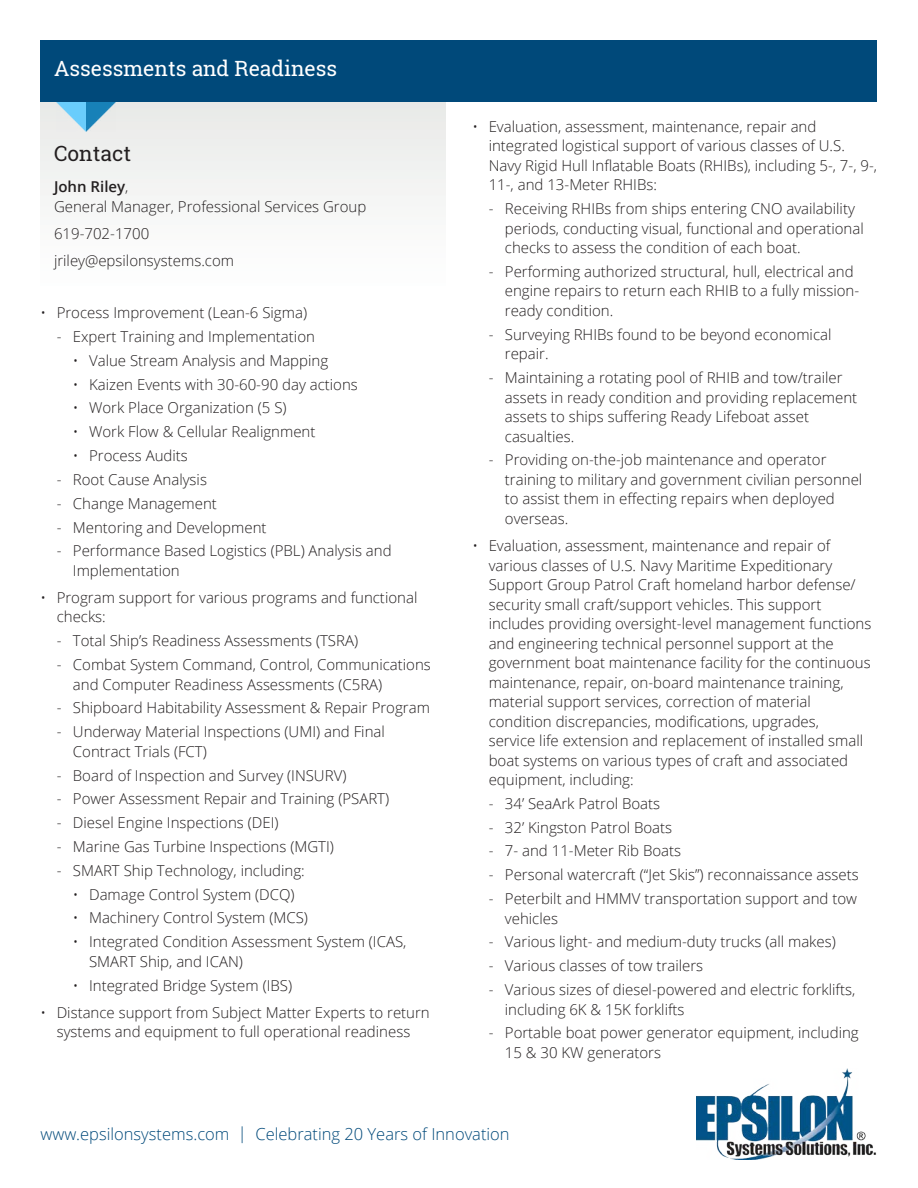
<style>
.page{position:relative;width:918px;height:1188px;background:#fff}
.page>*{position:absolute;margin:0;border:0;box-sizing:border-box;transform-origin:0 0}
.t1{font:21px "Roboto Slab";color:#fff}
.t2{font:21px "Roboto Slab";color:#231f20}
.t3{font:300 16.5px "Open Sans";color:#00497a}
.t4{font:300 15px/19.5px "Open Sans";color:#231f20}
.s1{font-weight:600}
</style>
<div class="page">
<div style="left:40px;top:40px;width:838px;height:62px;background:#00497a"></div>
<div style="left:40px;top:102px;width:406px;height:196px;background:#f5f6f5"></div>
<img style="left:57px;top:102px;width:59px;height:29px">
<img style="left:696px;top:1068px;width:180px;height:92px">
<h1 class="t1" style="left:54px;top:54px;width:285px">Assessments and Readiness</h1>
<h1 class="t2" style="left:54px;top:139px;width:79px">Contact</h1>
<p class="t4" style="left:54px;top:177px;width:314px"><span class="s1">John Riley</span>,<br>General Manager, Professional Services Group</p>
<p class="t4" style="left:54px;top:220px;width:182px;line-height:27px">619-702-1700 jriley@epsilonsystems.com</p>
<p class="t4" style="left:40px;top:303px;width:268px">• Process Improvement (Lean-6 Sigma)</p>
<p class="t4" style="left:57px;top:326px;width:260px">- Expert Training and Implementation</p>
<p class="t4" style="left:73px;top:350px;width:257px">• Value Stream Analysis and Mapping</p>
<p class="t4" style="left:73px;top:374px;width:287px">• Kaizen Events with 30-60-90 day actions</p>
<p class="t4" style="left:73px;top:398px;width:215px">• Work Place Organization (5 S)</p>
<p class="t4" style="left:73px;top:422px;width:244px">• Work Flow &amp; Cellular Realignment</p>
<p class="t4" style="left:73px;top:446px;width:117px">• Process Audits</p>
<p class="t4" style="left:57px;top:469px;width:152px">- Root Cause Analysis</p>
<p class="t4" style="left:57px;top:493px;width:162px">- Change Management</p>
<p class="t4" style="left:57px;top:517px;width:211px">- Mentoring and Development</p>
<p class="t4" style="left:73px;top:541px;width:320px;text-indent:-16px">- Performance Based Logistics (PBL) Analysis and<br>Implementation</p>
<p class="t4" style="left:57px;top:587px;width:362px;text-indent:-16px">• Program support for various programs and functional checks:</p>
<p class="t4" style="left:57px;top:631px;width:303px">- Total Ship’s Readiness Assessments (TSRA)</p>
<p class="t4" style="left:73px;top:655px;width:359px;text-indent:-16px">- Combat System Command, Control, Communications and Computer Readiness Assessments (C5RA)</p>
<p class="t4" style="left:57px;top:698px;width:375px">- Shipboard Habitability Assessment &amp; Repair Program</p>
<p class="t4" style="left:73px;top:722px;width:313px;text-indent:-16px">- Underway Material Inspections (UMI) and Final<br>Contract Trials (FCT)</p>
<p class="t4" style="left:57px;top:765px;width:291px">- Board of Inspection and Survey (INSURV)</p>
<p class="t4" style="left:57px;top:789px;width:334px">- Power Assessment Repair and Training (PSART)</p>
<p class="t4" style="left:57px;top:813px;width:223px">- Diesel Engine Inspections (DEI)</p>
<p class="t4" style="left:57px;top:836px;width:279px">- Marine Gas Turbine Inspections (MGTI)</p>
<p class="t4" style="left:57px;top:860px;width:250px">- SMART Ship Technology, including:</p>
<p class="t4" style="left:73px;top:884px;width:223px">• Damage Control System (DCQ)</p>
<p class="t4" style="left:73px;top:908px;width:237px">• Machinery Control System (MCS)</p>
<p class="t4" style="left:89px;top:932px;width:319px;text-indent:-16px">• Integrated Condition Assessment System (ICAS,<br>SMART Ship, and ICAN)</p>
<p class="t4" style="left:73px;top:975px;width:221px">• Integrated Bridge System (IBS)</p>
<p class="t4" style="left:41px;top:1002px;width:391px;text-align:center">• Distance support from Subject Matter Experts to return systems and equipment to full operational readiness</p>
<p class="t4" style="left:489px;top:116px;width:390px;text-indent:-16px">• Evaluation, assessment, maintenance, repair and integrated logistical support of various classes of U.S.<br>Navy Rigid Hull Inflatable Boats (RHIBs), including 5-, 7-, 9-, 11-, and 13-Meter RHIBs:</p>
<p class="t4" style="left:505px;top:199px;width:360px;text-indent:-16px">- Receiving RHIBs from ships entering CNO availability periods, conducting visual, functional and operational checks to assess the condition of each boat.</p>
<p class="t4" style="left:505px;top:261px;width:356px;text-indent:-16px">- Performing authorized structural, hull, electrical and engine repairs to return each RHIB to a fully mission&shy;ready condition.</p>
<p class="t4" style="left:505px;top:324px;width:328px;text-indent:-16px">- Surveying RHIBs found to be beyond economical repair.</p>
<p class="t4" style="left:505px;top:368px;width:354px;text-indent:-16px">- Maintaining a rotating pool of RHIB and tow/trailer assets in ready condition and providing replacement assets to ships suffering Ready Lifeboat asset casualties.</p>
<p class="t4" style="left:505px;top:450px;width:359px;text-indent:-16px">- Providing on-the-job maintenance and operator training to military and government civilian personnel to assist them in effecting repairs when deployed overseas.</p>
<p class="t4" style="left:489px;top:535px;width:384px;text-indent:-16px">• Evaluation, assessment, maintenance and repair of various classes of U.S. Navy Maritime Expeditionary Support Group Patrol Craft homeland harbor defense/ security small craft/support vehicles. This support includes providing oversight-level management functions and engineering technical personnel support at the government boat maintenance facility for the continuous maintenance, repair, on-board maintenance training, material support services, correction of material condition discrepancies, modifications, upgrades,<br>service life extension and replacement of installed small boat systems on various types of craft and associated equipment, including:</p>
<p class="t4" style="left:489px;top:793px;width:173px">- 34’ SeaArk Patrol Boats</p>
<p class="t4" style="left:489px;top:817px;width:185px">- 32’ Kingston Patrol Boats</p>
<p class="t4" style="left:489px;top:841px;width:194px">- 7- and 11-Meter Rib Boats</p>
<p class="t4" style="left:489px;top:865px;width:372px">- Personal watercraft (“Jet Skis”) reconnaissance assets</p>
<p class="t4" style="left:505px;top:889px;width:354px;text-indent:-16px">- Peterbilt and HMMV transportation support and tow vehicles</p>
<p class="t4" style="left:489px;top:932px;width:349px">- Various light- and medium-duty trucks (all makes)</p>
<p class="t4" style="left:489px;top:956px;width:216px">- Various classes of tow trailers</p>
<p class="t4" style="left:505px;top:979px;width:352px;text-indent:-16px">- Various sizes of diesel-powered and electric forklifts, including 6K &amp; 15K forklifts</p>
<p class="t4" style="left:505px;top:1023px;width:355px;text-indent:-16px">- Portable boat power generator equipment, including<br>15 &amp; 30 KW generators</p>
<p class="t3" style="left:40px;top:1123px;width:471px">www.epsilonsystems.com | Celebrating 20 Years of Innovation</p>
</div>
